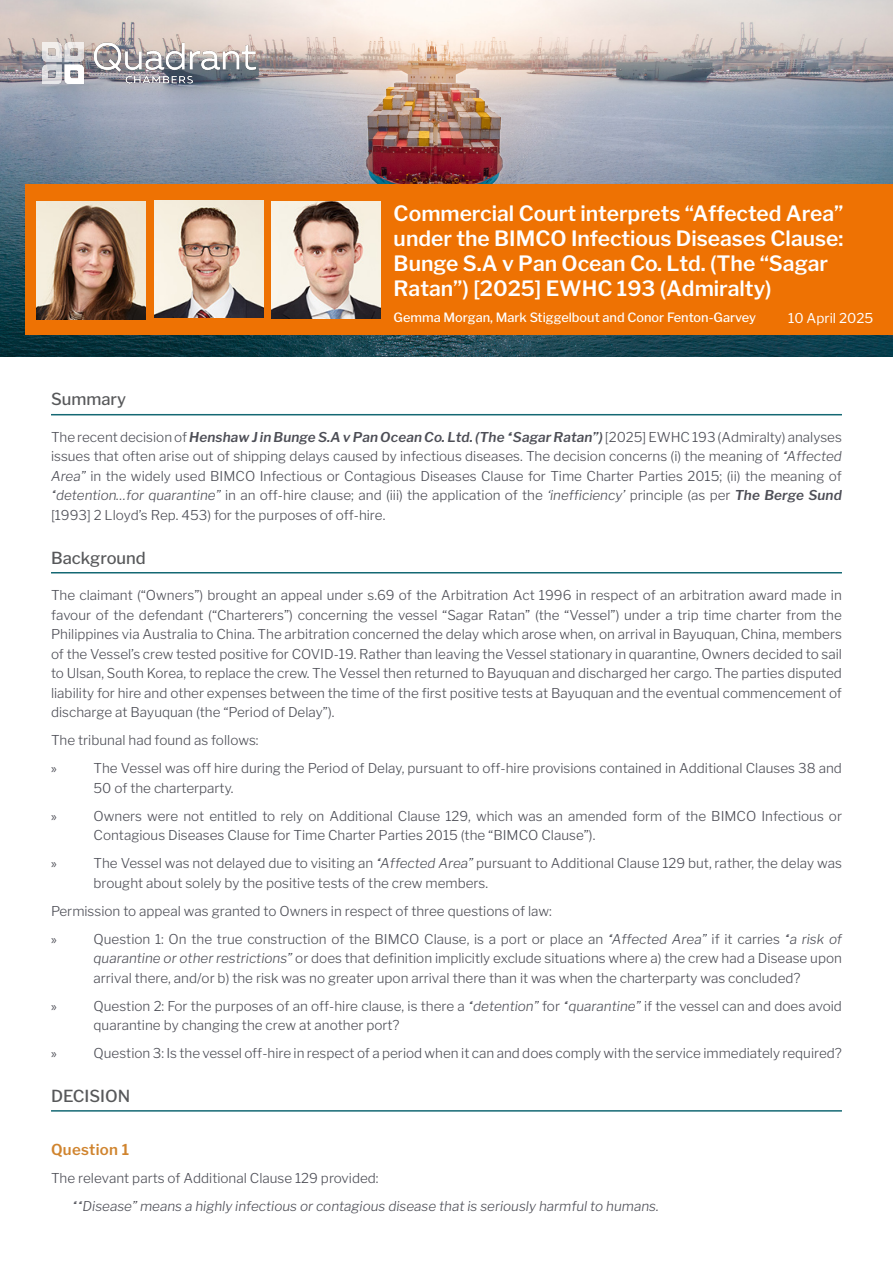
<style>
.page{position:relative;width:893px;height:1263px;background:#fff}
.page>*{position:absolute;margin:0;border:0;box-sizing:border-box;transform-origin:0 0}
.Banner_Heading{font:600 21px/25.2px "Libre Franklin";color:#fff}
.Sub_Head{font:500 16.5px "Libre Franklin";color:#57585a}
.Sub-heading_2{font:600 15px "Libre Franklin";letter-spacing:.02em;color:#d0842e}
.Body{font:300 13.5px/19.5px "Libre Franklin";color:#4d4e56}
.Body_indent_double{font:italic 300 13.5px "Libre Franklin";color:#4d4e56}
.t1{font:13.5px "Libre Franklin";color:#fff}
.t2{font:13.5px "Myriad Pro";color:#4d4e56}
.t3{font:500 12.75px "Libre Franklin";color:#fff}
.s1{font-weight:600;font-style:italic}
.s2{font-style:italic}
</style>
<div class="page">
<img style="left:0;top:0;width:893px;height:356px">
<img style="left:43px;top:43px;width:212px;height:41px">
<hr style="left:51px;top:414px;width:791px;height:1px;background:#146873">
<hr style="left:51px;top:572px;width:791px;height:1px;background:#146873">
<hr style="left:51px;top:1110px;width:791px;height:1px;background:#146873">
<div style="left:26px;top:184px;width:867px;height:150px;background:#ee7203"></div>
<img style="left:37px;top:202px;width:109px;height:118px">
<img style="left:271px;top:202px;width:109px;height:117px">
<img style="left:154px;top:201px;width:109px;height:117px">
<p class="Banner_Heading" style="left:394px;top:201px;width:451px">Commercial Court interprets “Affected Area” under the BIMCO Infectious Diseases Clause:<br>Bunge S.A v Pan Ocean Co. Ltd. (The “Sagar Ratan”) [2025] EWHC 193 (Admiralty)</p>
<p class="t1" style="left:788px;top:310px;width:87px">10 April 2025</p>
<p class="t3" style="left:394px;top:309px;width:364px">Gemma Morgan, Mark Stiggelbout and Conor Fenton-Garvey</p>
<p class="Sub_Head" style="left:51px;top:390px;width:76px">Summary</p>
<p class="Body" style="left:51px;top:427px;width:792px;text-align:justify">The recent decision of <span class="s1">Henshaw J in Bunge S.A v Pan Ocean Co. Ltd. (The “Sagar Ratan”)</span> [2025] EWHC 193 (Admiralty) analyses issues that often arise out of shipping delays caused by infectious diseases. The decision concerns (i) the meaning of <span class="s2">“Affected Area”</span> in the widely used BIMCO Infectious or Contagious Diseases Clause for Time Charter Parties 2015; (ii) the meaning of <span class="s2">“detention…for quarantine”</span> in an off-hire clause; and (iii) the application of the <span class="s2">‘inefficiency’</span> principle (as per <span class="s1">The Berge Sund </span>[1993] 2 Lloyd’s Rep. 453) for the purposes of off-hire.</p>
<p class="Sub_Head" style="left:51px;top:548px;width:96px">Background</p>
<p class="Body" style="left:51px;top:585px;width:792px;text-align:justify">The claimant (“Owners”) brought an appeal under s.69 of the Arbitration Act 1996 in respect of an arbitration award made in favour of the defendant (“Charterers”) concerning the vessel “Sagar Ratan” (the “Vessel”) under a trip time charter from the Philippines via Australia to China. The arbitration concerned the delay which arose when, on arrival in Bayuquan, China, members of the Vessel’s crew tested positive for COVID-19. Rather than leaving the Vessel stationary in quarantine, Owners decided to sail to Ulsan, South Korea, to replace the crew. The Vessel then returned to Bayuquan and discharged her cargo. The parties disputed liability for hire and other expenses between the time of the first positive tests at Bayuquan and the eventual commencement of discharge at Bayuquan (the “Period of Delay”).</p>
<p class="Body" style="left:51px;top:730px;width:209px">The tribunal had found as follows:</p>
<p class="t2" style="left:51px;top:760px;width:7px">»</p>
<p class="Body" style="left:94px;top:758px;width:750px">The Vessel was off hire during the Period of Delay, pursuant to off-hire provisions contained in Additional Clauses 38 and<br>50 of the charterparty.</p>
<p class="t2" style="left:51px;top:808px;width:7px">»</p>
<p class="Body" style="left:94px;top:806px;width:750px">Owners were not entitled to rely on Additional Clause 129, which was an amended form of the BIMCO Infectious or<br>Contagious Diseases Clause for Time Charter Parties 2015 (the “BIMCO Clause”).</p>
<p class="t2" style="left:51px;top:855px;width:7px">»</p>
<p class="Body" style="left:94px;top:853px;width:750px">The Vessel was not delayed due to visiting an <span class="s2">“Affected Area”</span> pursuant to Additional Clause 129 but, rather, the delay was brought about solely by the positive tests of the crew members.</p>
<p class="Body" style="left:51px;top:901px;width:502px">Permission to appeal was granted to Owners in respect of three questions of law:</p>
<p class="t2" style="left:51px;top:931px;width:7px">»</p>
<p class="Body" style="left:94px;top:929px;width:750px;text-align:justify">Question 1: On the true construction of the BIMCO Clause, is a port or place an <span class="s2">“Affected Area”</span> if it carries <span class="s2">“a risk of quarantine or other restrictions”</span> or does that definition implicitly exclude situations where a) the crew had a Disease upon arrival there, and/or b) the risk was no greater upon arrival there than it was when the charterparty was concluded?</p>
<p class="t2" style="left:51px;top:998px;width:7px">»</p>
<p class="Body" style="left:94px;top:996px;width:750px">Question 2: For the purposes of an off-hire clause, is there a <span class="s2">“detention”</span> for <span class="s2">“quarantine”</span> if the vessel can and does avoid quarantine by changing the crew at another port?</p>
<p class="t2" style="left:51px;top:1045px;width:7px">»</p>
<p class="Body" style="left:94px;top:1043px;width:750px">Question 3: Is the vessel off-hire in respect of a period when it can and does comply with the service immediately required?</p>
<p class="Sub_Head" style="left:51px;top:1086px;width:81px">DECISION</p>
<p class="Sub-heading_2" style="left:51px;top:1141px;width:80px">Question 1</p>
<p class="Body" style="left:51px;top:1168px;width:329px">The relevant parts of Additional Clause 129 provided:</p>
<p class="Body_indent_double" style="left:72px;top:1198px;width:588px">““Disease” means a highly infectious or contagious disease that is seriously harmful to humans.</p>
</div>
